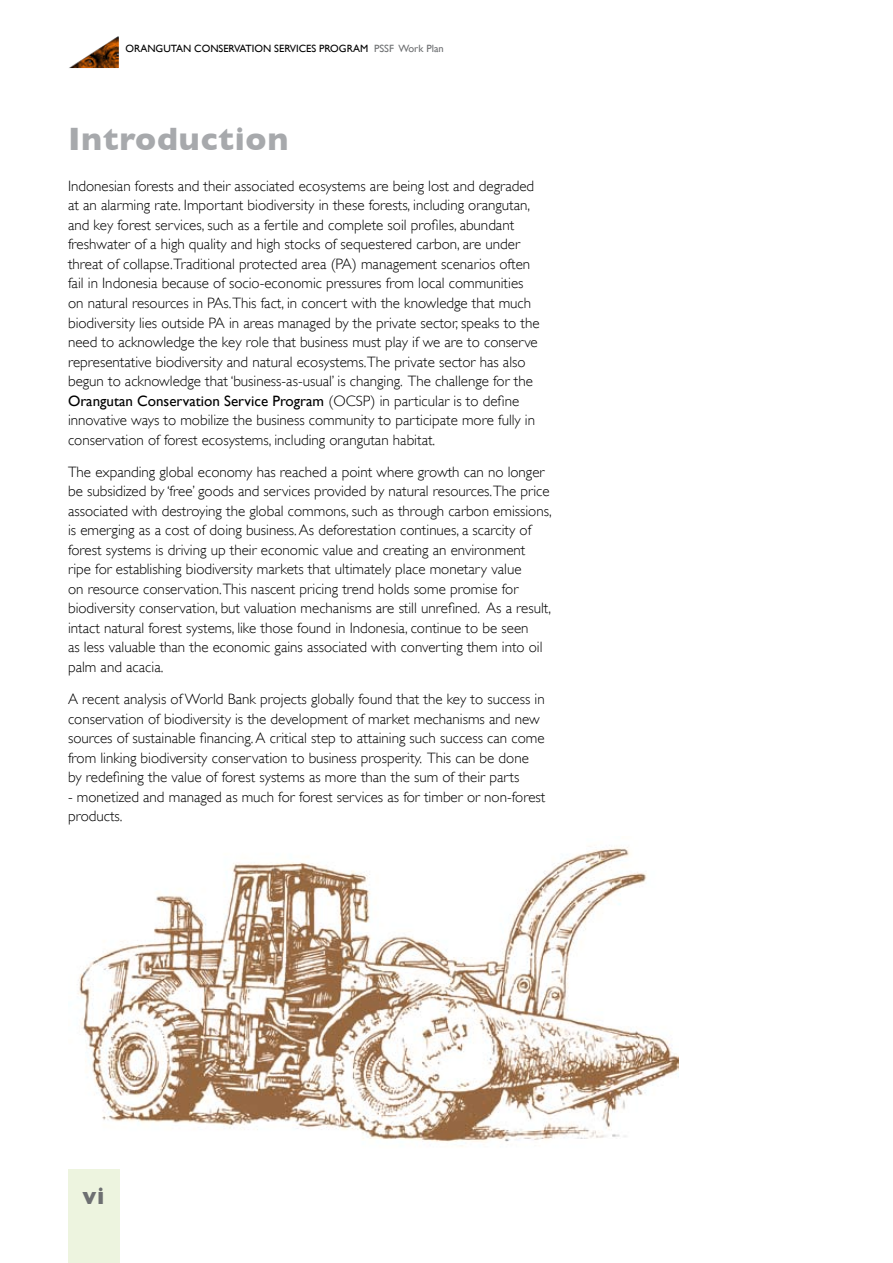
<style>
.page{position:relative;width:893px;height:1263px;background:#fff}
.page>*{position:absolute;margin:0;border:0;box-sizing:border-box;transform-origin:0 0}
.t1{font:700 33px "Gill Sans";letter-spacing:.025em;color:#a7a9ac}
.t2{font:700 24px "Gill Sans";color:#6d6f71}
.t3{font:300 15px/19.5px "Gill Sans";color:#000}
.t4{font:10.5px "Gill Sans";color:#000}
.s1{color:#6d6f71}
.s2{font-weight:400}
</style>
<div class="page">
<img style="left:77px;top:847px;width:602px;height:300px">
<div style="left:68px;top:1169px;width:51px;height:94px;background:#edf4df"></div>
<img style="left:69px;top:36px;width:50px;height:32px">
<p class="t4" style="left:125px;top:42px;width:320px">ORANGUTAN CONSERVATION SERVICES PROGRAM <span class="s1">PSSF Work Plan</span></p>
<h1 class="t1" style="left:68px;top:120px;width:222px">Introduction</h1>
<p class="t3" style="left:68px;top:176px;width:473px">Indonesian forests and their associated ecosystems are being lost and degraded at an alarming rate. Important biodiversity in these forests, including orangutan, and key forest services, such as a fertile and complete soil profiles, abundant freshwater of a high quality and high stocks of sequestered carbon, are under threat of collapse.Traditional protected area (PA) management scenarios often fail in Indonesia because of socio-economic pressures from local communities on natural resources in PAs.This fact, in concert with the knowledge that much biodiversity lies outside PA in areas managed by the private sector, speaks to the need to acknowledge the key role that business must play if we are to conserve representative biodiversity and natural ecosystems.The private sector has also begun to acknowledge that ‘business-as-usual’ is changing. The challenge for the <span class="s2">Orangutan Conservation Service Program</span> (OCSP) in particular is to define innovative ways to mobilize the business community to participate more fully in conservation of forest ecosystems, including orangutan habitat.</p>
<p class="t3" style="left:68px;top:462px;width:485px">The expanding global economy has reached a point where growth can no longer be subsidized by ‘free’ goods and services provided by natural resources.The price associated with destroying the global commons, such as through carbon emissions, is emerging as a cost of doing business. As deforestation continues, a scarcity of forest systems is driving up their economic value and creating an environment ripe for establishing biodiversity markets that ultimately place monetary value<br>on resource conservation.This nascent pricing trend holds some promise for biodiversity conservation, but valuation mechanisms are still unrefined. As a result, intact natural forest systems, like those found in Indonesia, continue to be seen<br>as less valuable than the economic gains associated with converting them into oil palm and acacia.</p>
<p class="t3" style="left:68px;top:689px;width:478px">A recent analysis of World Bank projects globally found that the key to success in conservation of biodiversity is the development of market mechanisms and new sources of sustainable financing. A critical step to attaining such success can come from linking biodiversity conservation to business prosperity. This can be done by redefining the value of forest systems as more than the sum of their parts</p>
<p class="t3" style="left:68px;top:787px;width:479px">- monetized and managed as much for forest services as for timber or non-forest products.</p>
<h2 class="t2" style="left:83px;top:1182px;width:23px">vi</h2>
</div>
